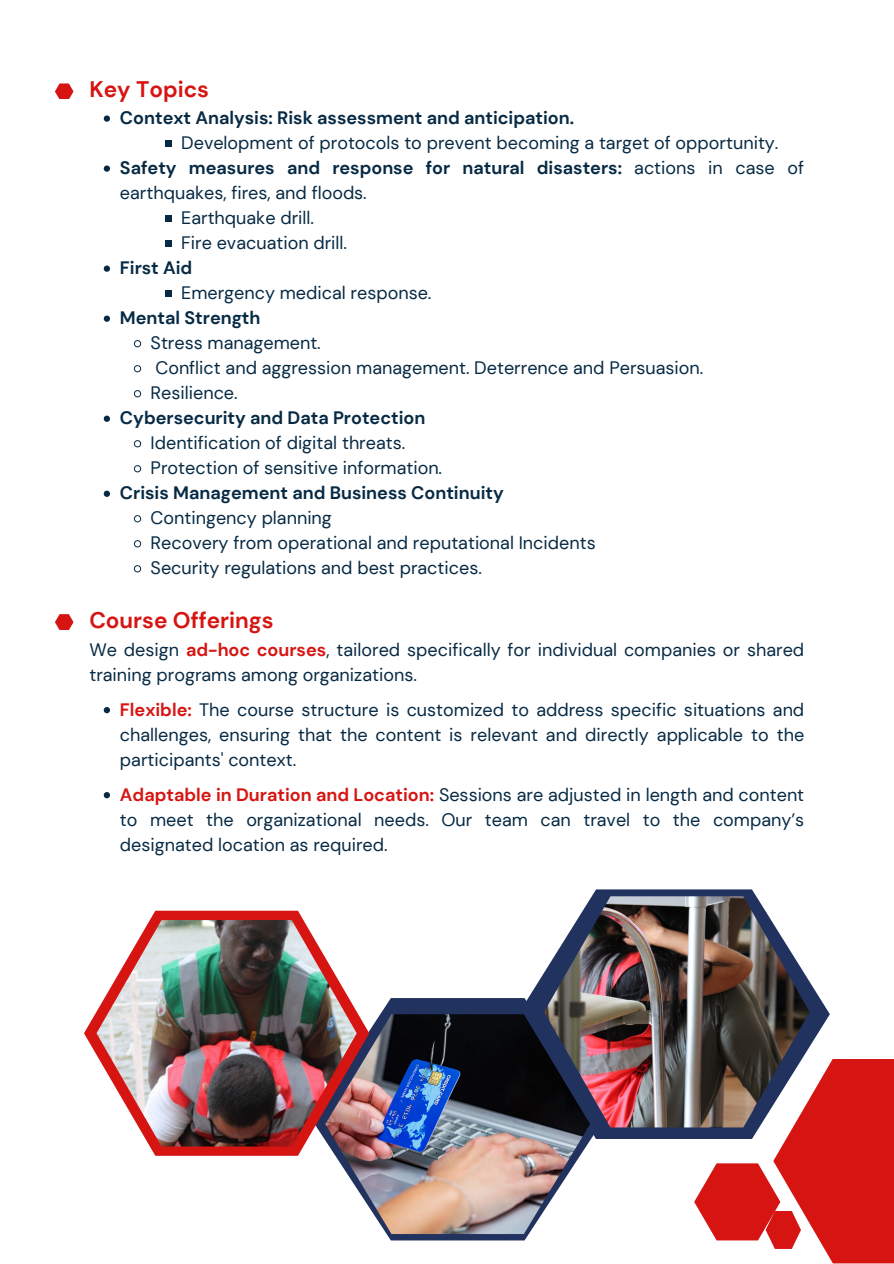
<style>
.page{position:relative;width:894px;height:1264px;background:#fff}
.page>*{position:absolute;margin:0;border:0;box-sizing:border-box;transform-origin:0 0}
.t1{font:700 22.5px "DM Sans";color:#d61512}
.t2{font:18px/25px "DM Sans";color:#072a44;text-align:justify}
.t3{font:700 18px/25px "DM Sans";color:#072a44}
.s1{font-weight:400}
.s2{font-weight:700;color:#d61512}
</style>
<div class="page">
<svg style="left:104px;top:115px;width:6px;height:7px"></svg>
<div style="left:165px;top:140px;width:6px;height:7px;background:#072a44"></div>
<svg style="left:104px;top:165px;width:6px;height:7px"></svg>
<div style="left:165px;top:215px;width:6px;height:7px;background:#072a44"></div>
<div style="left:165px;top:240px;width:6px;height:7px;background:#072a44"></div>
<svg style="left:104px;top:265px;width:6px;height:7px"></svg>
<div style="left:165px;top:290px;width:6px;height:7px;background:#072a44"></div>
<svg style="left:104px;top:315px;width:6px;height:7px"></svg>
<svg style="left:134px;top:340px;width:7px;height:7px"></svg>
<svg style="left:134px;top:365px;width:7px;height:7px"></svg>
<svg style="left:134px;top:390px;width:7px;height:7px"></svg>
<svg style="left:104px;top:415px;width:6px;height:7px"></svg>
<svg style="left:134px;top:440px;width:7px;height:7px"></svg>
<svg style="left:134px;top:465px;width:7px;height:7px"></svg>
<svg style="left:104px;top:490px;width:6px;height:7px"></svg>
<svg style="left:134px;top:515px;width:7px;height:7px"></svg>
<svg style="left:134px;top:540px;width:7px;height:7px"></svg>
<svg style="left:134px;top:565px;width:7px;height:7px"></svg>
<svg style="left:104px;top:707px;width:6px;height:6px"></svg>
<svg style="left:104px;top:792px;width:6px;height:6px"></svg>
<svg style="left:55px;top:83px;width:18px;height:16px"></svg>
<svg style="left:55px;top:614px;width:18px;height:16px"></svg>
<svg style="left:380px;top:998px;width:223px;height:242px;fill:#22325e"></svg>
<svg style="left:518px;top:889px;width:311px;height:249px"></svg>
<svg style="left:84px;top:910px;width:274px;height:245px"></svg>
<img style="left:325px;top:1014px;width:265px;height:219px">
<img style="left:544px;top:896px;width:265px;height:231px">
<img style="left:96px;top:920px;width:260px;height:226px">
<svg style="left:773px;top:1058px;width:120px;height:205px;fill:#d61512"></svg>
<svg style="left:694px;top:1163px;width:106px;height:85px"></svg>
<h1 class="t1" style="left:89px;top:74px;width:121px">Key Topics</h1>
<p class="t3" style="left:120px;top:105px;width:455px">Context Analysis: Risk assessment and anticipation.</p>
<p class="t2" style="left:181px;top:130px;width:598px">Development of protocols to prevent becoming a target of opportunity.</p>
<p class="t3" style="left:120px;top:155px;width:685px">Safety measures and response for natural disasters: <span class="s1">actions in case of earthquakes, fires, and floods.</span></p>
<p class="t2" style="left:181px;top:205px;width:134px">Earthquake drill.</p>
<p class="t2" style="left:181px;top:230px;width:167px">Fire evacuation drill.</p>
<p class="t3" style="left:120px;top:255px;width:74px">First Aid</p>
<p class="t2" style="left:181px;top:280px;width:252px">Emergency medical response.</p>
<p class="t3" style="left:120px;top:305px;width:142px">Mental Strength</p>
<p class="t2" style="left:150px;top:330px;width:172px">Stress management.</p>
<p class="t2" style="left:155px;top:355px;width:549px">Conflict and aggression management. Deterrence and Persuasion.</p>
<p class="t2" style="left:150px;top:380px;width:89px">Resilience.</p>
<p class="t3" style="left:120px;top:405px;width:307px">Cybersecurity and Data Protection</p>
<p class="t2" style="left:150px;top:430px;width:256px">Identification of digital threats.</p>
<p class="t2" style="left:150px;top:455px;width:293px">Protection of sensitive information.</p>
<p class="t3" style="left:120px;top:480px;width:385px">Crisis Management and Business Continuity</p>
<p class="t2" style="left:150px;top:505px;width:183px">Contingency planning</p>
<p class="t2" style="left:150px;top:530px;width:446px">Recovery from operational and reputational Incidents</p>
<p class="t2" style="left:150px;top:555px;width:332px">Security regulations and best practices.</p>
<p class="t1" style="left:89px;top:606px;width:186px">Course Offerings</p>
<p class="t2" style="left:89px;top:637px;width:716px">We design <span class="s2">ad-hoc courses</span>, tailored specifically for individual companies or shared training programs among organizations.</p>
<p class="t2" style="left:120px;top:697px;width:685px"><span class="s2">Flexible:</span> The course structure is customized to address specific situations and challenges, ensuring that the content is relevant and directly applicable to the participants' context.</p>
<p class="t2" style="left:120px;top:782px;width:685px"><span class="s2">Adaptable in Duration and Location:</span> Sessions are adjusted in length and content to meet the organizational needs. Our team can travel to the company’s designated location as required.</p>
</div>
